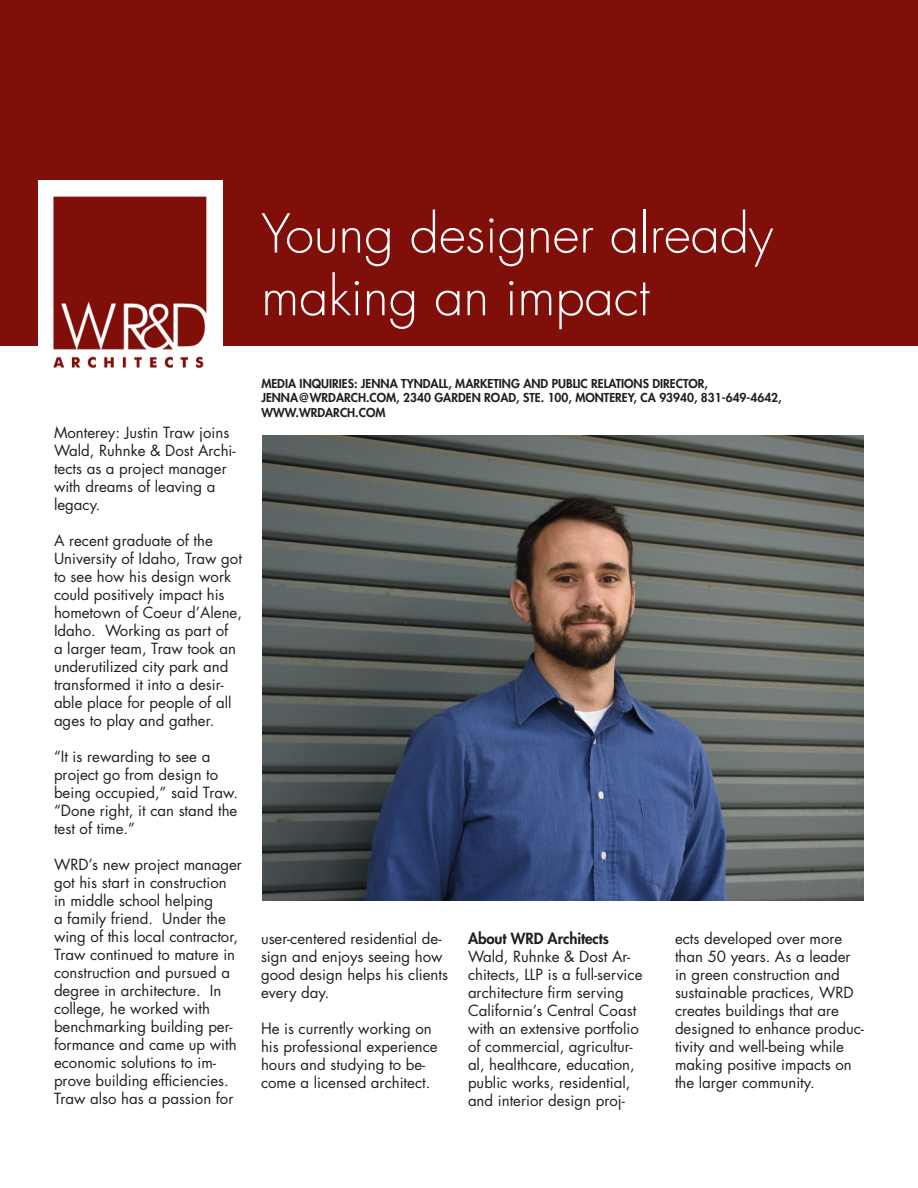
<style>
.page{position:relative;width:918px;height:1188px;background:#fff}
.page>*{position:absolute;margin:0;border:0;box-sizing:border-box;transform-origin:0 0}
.t1{font:300 52.2px "Futura Std";color:#fff}
.t2{font:15px/18px "Futura Std";color:#231f20}
.t3{font:800 15px "Futura Std";letter-spacing:-.005em;color:#231f20}
.t4{font:800 12px/14.4px "Futura Std";color:#231f20}
</style>
<div class="page">
<div style="left:0;top:0;width:918px;height:346px;background:#800f09"></div>
<div style="left:38px;top:180px;width:185px;height:204px;background:#fff"></div>
<img style="left:53px;top:196px;width:154px;height:172px">
<img style="left:262px;top:435px;width:602px;height:466px">
<p class="t1" style="left:261px;top:202px;width:513px">Young designer already</p>
<p class="t1" style="left:261px;top:265px;width:390px">making an impact</p>
<p class="t2" style="left:54px;top:424px;width:183px">Monterey: Justin Traw joins<br>Wald, Ruhnke &amp; Dost Archi&shy;tects as a project manager with dreams of leaving a legacy.</p>
<p class="t2" style="left:54px;top:532px;width:190px">A recent graduate of the<br>University of Idaho, Traw got to see how his design work could positively impact his hometown of Coeur d’Alene,<br>Idaho. Working as part of<br>a larger team, Traw took an underutilized city park and transformed it into a desir&shy;able place for people of all ages to play and gather.</p>
<p class="t2" style="left:54px;top:748px;width:186px">“It is rewarding to see a project go from design to being occupied,” said Traw. “Done right, it can stand the test of time.”</p>
<p class="t2" style="left:54px;top:856px;width:190px">WRD’s new project manager got his start in construction in middle school helping<br>a family friend. Under the wing of this local contractor,<br>Traw continued to mature in construction and pursued a degree in architecture. In college, he worked with benchmarking building per&shy;formance and came up with economic solutions to im&shy;prove building efficiencies.<br>Traw also has a passion for</p>
<p class="t4" style="left:261px;top:376px;width:522px">MEDIA INQUIRIES: JENNA TYNDALL, MARKETING AND PUBLIC RELATIONS DIRECTOR,<br>JENNA@WRDARCH.COM, 2340 GARDEN ROAD, STE. 100, MONTEREY, CA 93940, 831-649-4642,<br>WWW.WRDARCH.COM</p>
<p class="t2" style="left:261px;top:929px;width:189px">user-centered residential de&shy;sign and enjoys seeing how good design helps his clients every day.</p>
<p class="t2" style="left:261px;top:1019px;width:178px">He is currently working on his professional experience hours and studying to be&shy;come a licensed architect.</p>
<p class="t3" style="left:468px;top:929px;width:142px">About WRD Architects</p>
<p class="t2" style="left:468px;top:947px;width:176px">Wald, Ruhnke &amp; Dost Ar&shy;chitects, LLP is a full-service architecture firm serving<br>California’s Central Coast with an extensive portfolio of commercial, agricultur&shy;al, healthcare, education, public works, residential, and interior design proj-</p>
<p class="t2" style="left:675px;top:929px;width:190px">ects developed over more than 50 years. As a leader in green construction and sustainable practices, WRD creates buildings that are designed to enhance produc&shy;tivity and well-being while making positive impacts on the larger community.</p>
</div>
